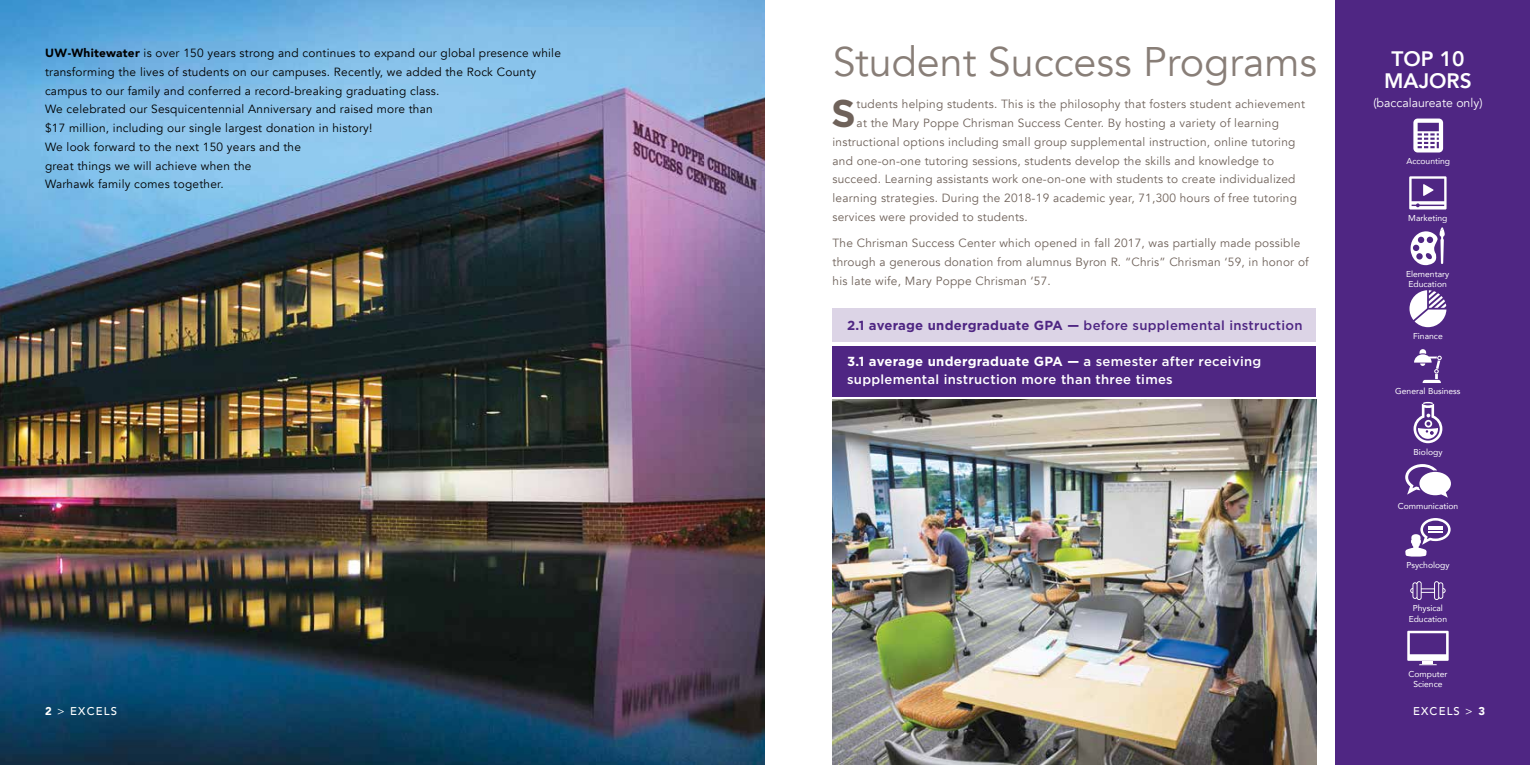
<style>
.page{position:relative;width:1530px;height:765px;background:#fff}
.page>*{position:absolute;margin:0;border:0;box-sizing:border-box;transform-origin:0 0}
.t1{font:41.25px "Avenir";color:#6f625a}
.t2{font:700 38.62px "Gotham";color:#6f625a}
.t3{font:800 20.88px/22.1px "Avenir";color:#fff;text-align:center}
.t4{font:500 13.12px/17.5px "Gotham";letter-spacing:.02em;color:#fff}
.t5{font:500 13.12px "Gotham";letter-spacing:.02em;color:#4f2683}
.t6{font:12.25px "Avenir";color:#fff}
.t7{font:11.88px/18.8px "Avenir";letter-spacing:.02em;color:#6f625a}
.t8{font:11.88px/18.8px "Avenir";letter-spacing:.02em;color:#000}
.t9{font:500 11.25px "Avenir";letter-spacing:.1em;color:#fff}
.t10{font:8.5px/10.2px "Avenir";color:#fff;text-align:center}
.s1{font-family:"Gotham";font-weight:700}
.s2{font-weight:900}
.s3{font-weight:400}
.s4{font-weight:700}
</style>
<div class="page">
<img style="left:0;top:0;width:765px;height:765px">
<img style="left:832px;top:399px;width:484px;height:366px">
<div style="left:832px;top:309px;width:484px;height:33px;background:#dcd4e6"></div>
<div style="left:832px;top:346px;width:484px;height:50px;background:#4f2683"></div>
<div style="left:1335px;top:0;width:195px;height:765px;background:#4f2683"></div>
<svg style="left:1413px;top:119px;width:30px;height:34px"></svg>
<svg style="left:1409px;top:176px;width:38px;height:34px"></svg>
<svg style="left:1411px;top:227px;width:34px;height:38px"></svg>
<svg style="left:1410px;top:290px;width:36px;height:37px"></svg>
<svg style="left:1414px;top:349px;width:28px;height:34px"></svg>
<svg style="left:1414px;top:402px;width:28px;height:41px"></svg>
<svg style="left:1405px;top:464px;width:46px;height:34px"></svg>
<svg style="left:1405px;top:518px;width:46px;height:39px"></svg>
<svg style="left:1410px;top:581px;width:36px;height:19px"></svg>
<svg style="left:1407px;top:631px;width:42px;height:34px"></svg>
<p class="t8" style="left:45px;top:44px;width:518px"><span class="s1">UW</span><span class="s2">-Whitewater</span> is over 150 years strong and continues to expand our global presence while transforming the lives of students on our campuses. Recently, we added the Rock County campus to our family and conferred a record-breaking graduating class.<br>We celebrated our Sesquicentennial Anniversary and raised more than<br>$17 million, including our single largest donation in history!<br>We look forward to the next 150 years and the<br>great things we will achieve when the<br>Warhawk family comes together.</p>
<p class="t9" style="left:45px;top:701px;width:73px"><span class="s2">2</span> <span class="s3">&gt;</span> EXCELS</p>
<h1 class="t1" style="left:832px;top:37px;width:487px">Student Success Programs</h1>
<h2 class="t2" style="left:831px;top:91px;width:26px">S</h2>
<p class="t7" style="left:857px;top:95px;width:450px">tudents helping students. This is the philosophy that fosters student achievement</p>
<p class="t7" style="left:857px;top:114px;width:424px">at the Mary Poppe Chrisman Success Center. By hosting a variety of learning</p>
<p class="t7" style="left:832px;top:133px;width:464px">instructional options including small group supplemental instruction, online tutoring</p>
<p class="t7" style="left:832px;top:151px;width:443px">and one-on-one tutoring sessions, students develop the skills and knowledge to</p>
<p class="t7" style="left:832px;top:170px;width:465px">succeed. Learning assistants work one-on-one with students to create individualized</p>
<p class="t7" style="left:832px;top:189px;width:466px">learning strategies. During the 2018-19 academic year, 71,300 hours of free tutoring</p>
<p class="t7" style="left:832px;top:208px;width:197px">services were provided to students.</p>
<p class="t7" style="left:832px;top:234px;width:478px">The Chrisman Success Center which opened in fall 2017, was partially made possible through a generous donation from alumnus Byron R. “Chris” Chrisman ‘59, in honor of his late wife, Mary Poppe Chrisman ‘57.</p>
<p class="t5" style="left:847px;top:318px;width:457px"><span class="s4">2.1 average undergraduate GPA —</span> before supplemental instruction</p>
<p class="t4" style="left:847px;top:353px;width:416px"><span class="s4">3.1 average undergraduate GPA —</span> a semester after receiving supplemental instruction more than three times</p>
<h3 class="t3" style="left:1384px;top:48px;width:89px">TOP 10<br>MAJORS</h3>
<p class="t6" style="left:1373px;top:95px;width:111px">(baccalaureate only)</p>
<p class="t10" style="left:1406px;top:156px;width:45px">Accounting</p>
<p class="t10" style="left:1408px;top:213px;width:41px">Marketing</p>
<p class="t10" style="left:1406px;top:268px;width:45px;text-align:left">Elementary<br>Education</p>
<p class="t10" style="left:1413px;top:330px;width:31px">Finance</p>
<p class="t10" style="left:1395px;top:386px;width:67px">General Business</p>
<p class="t10" style="left:1414px;top:446px;width:30px">Biology</p>
<p class="t10" style="left:1398px;top:501px;width:62px">Communication</p>
<p class="t10" style="left:1406px;top:560px;width:45px">Psychology</p>
<p class="t10" style="left:1409px;top:603px;width:40px">Physical<br>Education</p>
<p class="t10" style="left:1408px;top:668px;width:41px">Computer<br>Science</p>
<p class="t9" style="left:1413px;top:701px;width:73px">EXCELS <span class="s3">&gt;</span> <span class="s2">3</span></p>
</div>
